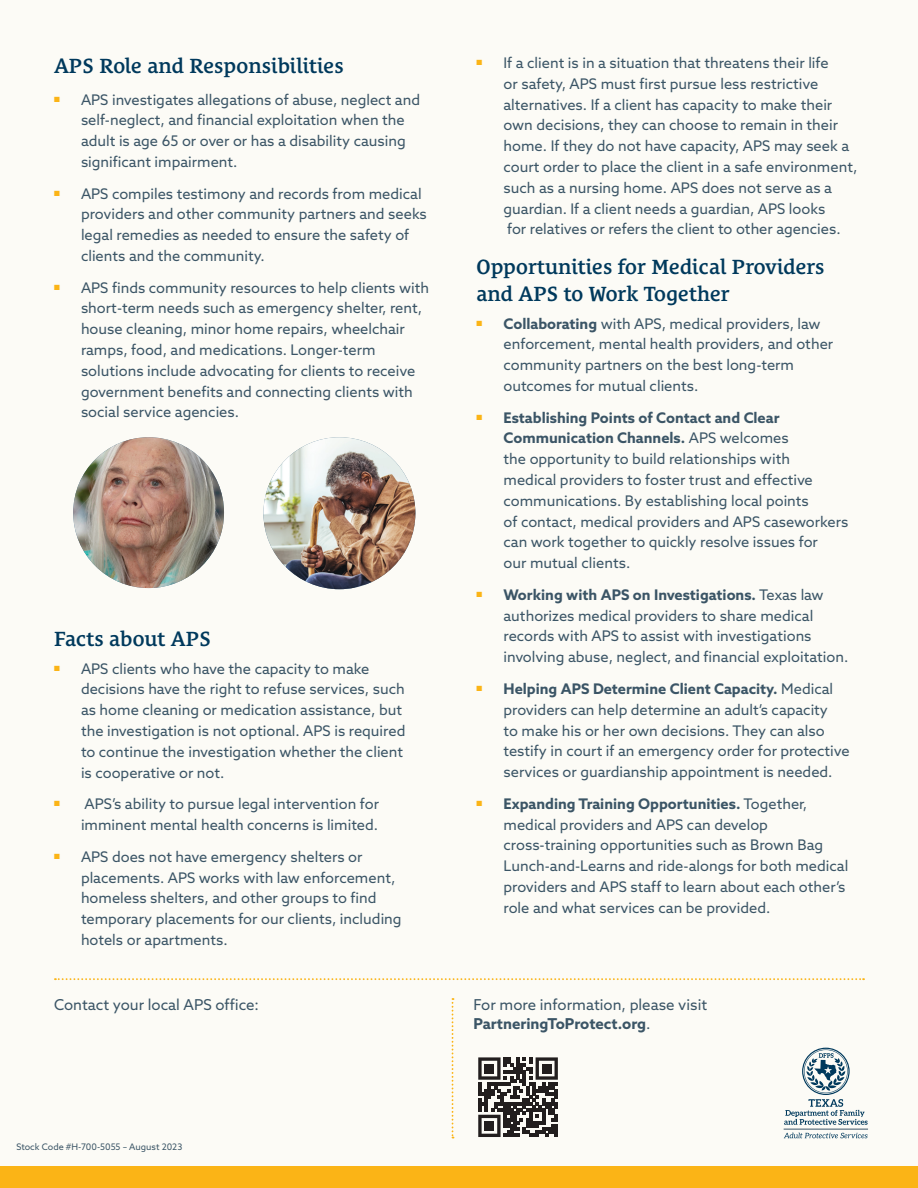
<style>
.page{position:relative;width:918px;height:1188px;background:#fcfbf6}
.page>*{position:absolute;margin:0;border:0;box-sizing:border-box;transform-origin:0 0}
.subheads{font:600 21px/27px "Le Monde Courrier Std";color:#00395c}
.body_copy{font:600 21px "Le Monde Courrier Std";color:#00395c}
.body_copy-2{font:15px/18.3px "Azo Sans";color:#3b5566}
.t1{font:14.7px/20.9px "Azo Sans";color:#3b5566}
.bullets{font:9px "Azo Sans";color:#3b5566}
.s1{font-weight:700}
</style>
<div class="page">
<div style="left:0;top:1166px;width:918px;height:22px;background:#fbb416"></div>
<svg style="left:784px;top:1048px;width:84px;height:77px"></svg>
<hr style="left:784px;top:1129px;width:84px;height:1px;background:#3b5566">
<svg style="left:784px;top:1133px;width:84px;height:5px"></svg>
<svg style="left:55px;top:978px;width:809px;height:2px"></svg>
<svg style="left:478px;top:1057px;width:80px;height:80px"></svg>
<div style="left:485px;top:1064px;width:9px;height:9px;background:#231f20"></div>
<div style="left:542px;top:1064px;width:10px;height:9px;background:#231f20"></div>
<div style="left:485px;top:1121px;width:9px;height:10px;background:#231f20"></div>
<svg style="left:452px;top:998px;width:2px;height:140px"></svg>
<img style="left:263px;top:437px;width:152px;height:152px;border-radius:76px">
<img style="left:73px;top:437px;width:151px;height:151px;border-radius:75px">
<p class="body_copy" style="left:54px;top:54px;width:291px">APS Role and Responsibilities</p>
<p class="t1" style="left:81px;top:89px;width:341px;text-indent:-27px"><sup>■</sup> APS investigates allegations of abuse, neglect and self-neglect, and financial exploitation when the adult is age 65 or over or has a disability causing significant impairment.</p>
<p class="t1" style="left:81px;top:183px;width:347px;text-indent:-27px"><sup>■</sup> APS compiles testimony and records from medical providers and other community partners and seeks legal remedies as needed to ensure the safety of clients and the community.</p>
<p class="t1" style="left:81px;top:277px;width:350px;text-indent:-27px"><sup>■</sup> APS finds community resources to help clients with short-term needs such as emergency shelter, rent, house cleaning, minor home repairs, wheelchair ramps, food, and medications. Longer-term solutions include advocating for clients to receive government benefits and connecting clients with social service agencies.</p>
<p class="subheads" style="left:54px;top:626px;width:158px">Facts about APS</p>
<p class="t1" style="left:81px;top:658px;width:326px;text-indent:-27px"><sup>■</sup> APS clients who have the capacity to make decisions have the right to refuse services, such as home cleaning or medication assistance, but the investigation is not optional. APS is required to continue the investigation whether the client is cooperative or not.</p>
<p class="t1" style="left:54px;top:793px;width:327px;text-align:right"><sup>■</sup> APS’s ability to pursue legal intervention for imminent mental health concerns is limited.</p>
<p class="t1" style="left:81px;top:846px;width:322px;text-indent:-27px"><sup>■</sup> APS does not have emergency shelters or placements. APS works with law enforcement, homeless shelters, and other groups to find temporary placements for our clients, including hotels or apartments.</p>
<p class="body_copy-2" style="left:54px;top:996px;width:207px">Contact your local APS office:</p>
<p class="bullets" style="left:16px;top:1141px;width:167px">Stock Code #H-700-5055 – August 2023</p>
<p class="t1" style="left:504px;top:52px;width:355px;text-indent:-27px"><sup>■</sup> If a client is in a situation that threatens their life<br>or safety, APS must first pursue less restrictive alternatives. If a client has capacity to make their own decisions, they can choose to remain in their home. If they do not have capacity, APS may seek a court order to place the client in a safe environment, such as a nursing home. APS does not serve as a guardian. If a client needs a guardian, APS looks<br>for relatives or refers the client to other agencies.</p>
<p class="subheads" style="left:477px;top:254px;width:350px">Opportunities for Medical Providers and APS to Work Together</p>
<p class="t1" style="left:504px;top:313px;width:331px;text-indent:-27px"><sup>■</sup> <span class="s1">Collaborating</span> with APS, medical providers, law enforcement, mental health providers, and other community partners on the best long-term outcomes for mutual clients.</p>
<p class="t1" style="left:504px;top:407px;width:346px;text-indent:-27px"><sup>■</sup> <span class="s1">Establishing Points of Contact and Clear Communication Channels.</span> APS welcomes<br>the opportunity to build relationships with<br>medical providers to foster trust and effective communications. By establishing local points<br>of contact, medical providers and APS caseworkers can work together to quickly resolve issues for<br>our mutual clients.</p>
<p class="t1" style="left:504px;top:584px;width:346px;text-indent:-27px"><sup>■</sup> <span class="s1">Working with APS on Investigations.</span> Texas law authorizes medical providers to share medical records with APS to assist with investigations involving abuse, neglect, and financial exploitation.</p>
<p class="t1" style="left:504px;top:678px;width:348px;text-indent:-27px"><sup>■</sup> <span class="s1">Helping APS Determine Client Capacity.</span> Medical providers can help determine an adult’s capacity<br>to make his or her own decisions. They can also testify in court if an emergency order for protective services or guardianship appointment is needed.</p>
<p class="t1" style="left:504px;top:793px;width:346px;text-indent:-27px"><sup>■</sup> <span class="s1">Expanding Training Opportunities.</span> Together, medical providers and APS can develop cross-training opportunities such as Brown Bag Lunch-and-Learns and ride-alongs for both medical providers and APS staff to learn about each other’s role and what services can be provided.</p>
<p class="body_copy-2" style="left:473px;top:996px;width:235px">For more information, please visit<br><span class="s1">PartneringToProtect.org</span>.</p>
</div>
